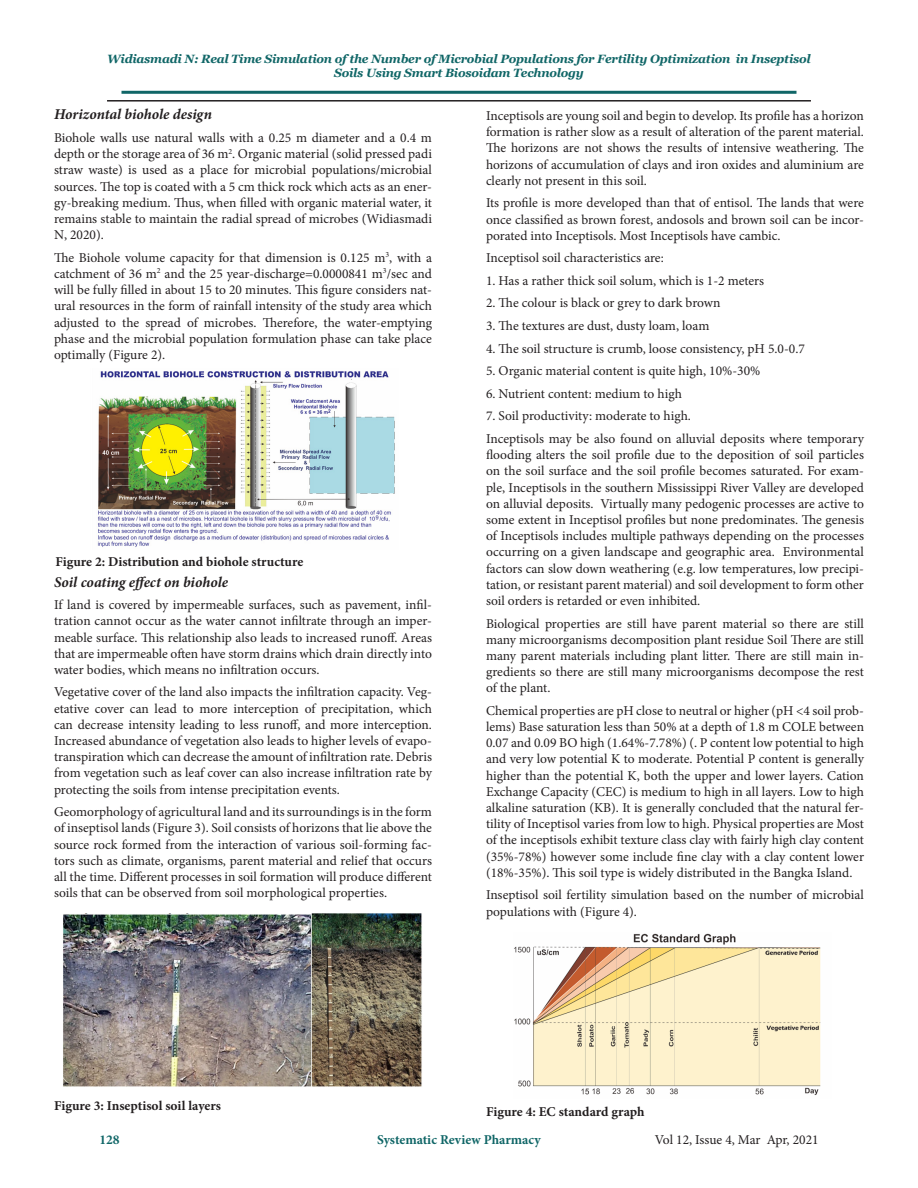
<style>
.page{position:relative;width:918px;height:1188px;background:#fff}
.page>*{position:absolute;margin:0;border:0;box-sizing:border-box;transform-origin:0 0}
.t1{font:italic 700 15px "Minion Pro";letter-spacing:-.005em;color:#231f20}
.t2{font:13.5px/16.2px "Minion Pro";color:#231f20;text-align:justify}
.t3{font:700 13.5px "Minion Pro";color:#231f20}
.t4{font:700 13.5px "Minion Pro";color:#106667}
.t5{font:italic 700 12px/14.4px "Georgia";letter-spacing:-.02em;color:#106667;text-align:center}
</style>
<div class="page">
<hr style="left:122px;top:91px;width:674px;height:3px;background:#106667">
<hr style="left:107px;top:100px;width:704px;height:2px;background:#231f20">
<img style="left:97px;top:371px;width:298px;height:176px">
<img style="left:63px;top:914px;width:359px;height:173px">
<img style="left:514px;top:933px;width:307px;height:162px">
<p class="t5" style="left:107px;top:52px;width:705px">Widiasmadi N: Real Time Simulation of the Number of Microbial Populations for Fertility Optimization in Inseptisol<br>Soils Using Smart Biosoidam Technology</p>
<p class="t1" style="left:54px;top:104px;width:159px">Horizontal biohole design</p>
<p class="t2" style="left:54px;top:130px;width:380px">Biohole walls use natural walls with a 0.25 m diameter and a 0.4 m depth or the storage area of 36 m<sup>2</sup>. Organic material (solid pressed padi straw waste) is used as a place for microbial populations/microbial sources. The top is coated with a 5 cm thick rock which acts as an ener&shy;gy-breaking medium. Thus, when filled with organic material water, it remains stable to maintain the radial spread of microbes (Widiasmadi N, 2020).</p>
<p class="t2" style="left:54px;top:249px;width:380px">The Biohole volume capacity for that dimension is 0.125 m<sup>3</sup>, with a catchment of 36 m<sup>2</sup> and the 25 year-discharge=0.0000841 m<sup>3</sup>/sec and will be fully filled in about 15 to 20 minutes. This figure considers nat&shy;ural resources in the form of rainfall intensity of the study area which adjusted to the spread of microbes. Therefore, the water-emptying phase and the microbial population formulation phase can take place optimally (Figure 2).</p>
<p class="t3" style="left:55px;top:552px;width:249px">Figure 2: Distribution and biohole structure</p>
<p class="t1" style="left:54px;top:571px;width:176px">Soil coating effect on biohole</p>
<p class="t2" style="left:54px;top:597px;width:380px">If land is covered by impermeable surfaces, such as pavement, infil&shy;tration cannot occur as the water cannot infiltrate through an imper&shy;meable surface. This relationship also leads to increased runoff. Areas that are impermeable often have storm drains which drain directly into water bodies, which means no infiltration occurs.</p>
<p class="t2" style="left:54px;top:684px;width:380px">Vegetative cover of the land also impacts the infiltration capacity. Veg&shy;etative cover can lead to more interception of precipitation, which can decrease intensity leading to less runoff, and more interception.<br>Increased abundance of vegetation also leads to higher levels of evapo&shy;transpiration which can decrease the amount of infiltration rate. Debris from vegetation such as leaf cover can also increase infiltration rate by protecting the soils from intense precipitation events.</p>
<p class="t2" style="left:54px;top:804px;width:380px">Geomorphology of agricultural land and its surroundings is in the form of inseptisol lands (Figure 3). Soil consists of horizons that lie above the source rock formed from the interaction of various soil-forming fac&shy;tors such as climate, organisms, parent material and relief that occurs all the time. Different processes in soil formation will produce different soils that can be observed from soil morphological properties.</p>
<p class="t2" style="left:486px;top:108px;width:380px">Inceptisols are young soil and begin to develop. Its profile has a horizon formation is rather slow as a result of alteration of the parent material.<br>The horizons are not shows the results of intensive weathering. The horizons of accumulation of clays and iron oxides and aluminium are clearly not present in this soil.</p>
<p class="t2" style="left:486px;top:195px;width:380px">Its profile is more developed than that of entisol. The lands that were once classified as brown forest, andosols and brown soil can be incor&shy;porated into Inceptisols. Most Inceptisols have cambic.</p>
<p class="t2" style="left:486px;top:250px;width:179px">Inceptisol soil characteristics are:</p>
<p class="t2" style="left:486px;top:273px;width:280px">1. Has a rather thick soil solum, which is 1-2 meters</p>
<p class="t2" style="left:486px;top:295px;width:236px">2. The colour is black or grey to dark brown</p>
<p class="t2" style="left:486px;top:318px;width:225px">3. The textures are dust, dusty loam, loam</p>
<p class="t2" style="left:486px;top:340px;width:320px">4. The soil structure is crumb, loose consistency, pH 5.0-0.7</p>
<p class="t2" style="left:486px;top:363px;width:276px">5. Organic material content is quite high, 10%-30%</p>
<p class="t2" style="left:486px;top:385px;width:197px">6. Nutrient content: medium to high</p>
<p class="t2" style="left:486px;top:408px;width:207px">7. Soil productivity: moderate to high.</p>
<p class="t2" style="left:486px;top:431px;width:380px">Inceptisols may be also found on alluvial deposits where temporary flooding alters the soil profile due to the deposition of soil particles on the soil surface and the soil profile becomes saturated. For exam&shy;ple, Inceptisols in the southern Mississippi River Valley are developed on alluvial deposits. Virtually many pedogenic processes are active to some extent in Inceptisol profiles but none predominates. The genesis of Inceptisols includes multiple pathways depending on the processes occurring on a given landscape and geographic area. Environmental factors can slow down weathering (e.g. low temperatures, low precipi&shy;tation, or resistant parent material) and soil development to form other soil orders is retarded or even inhibited.</p>
<p class="t2" style="left:486px;top:615px;width:380px">Biological properties are still have parent material so there are still many microorganisms decomposition plant residue Soil There are still many parent materials including plant litter. There are still main in&shy;gredients so there are still many microorganisms decompose the rest of the plant.</p>
<p class="t2" style="left:486px;top:703px;width:380px">Chemical properties are pH close to neutral or higher (pH &lt;4 soil prob&shy;lems) Base saturation less than 50% at a depth of 1.8 m COLE between 0.07 and 0.09 BO high (1.64%-7.78%) (. P content low potential to high and very low potential K to moderate. Potential P content is generally higher than the potential K, both the upper and lower layers. Cation Exchange Capacity (CEC) is medium to high in all layers. Low to high alkaline saturation (KB). It is generally concluded that the natural fer&shy;tility of Inceptisol varies from low to high. Physical properties are Most of the inceptisols exhibit texture class clay with fairly high clay content (35%-78%) however some include fine clay with a clay content lower (18%-35%). This soil type is widely distributed in the Bangka Island.</p>
<p class="t2" style="left:486px;top:887px;width:380px">Inseptisol soil fertility simulation based on the number of microbial populations with (Figure 4).</p>
<p class="t3" style="left:54px;top:1096px;width:169px">Figure 3: Inseptisol soil layers</p>
<p class="t3" style="left:486px;top:1102px;width:160px">Figure 4: EC standard graph</p>
<p class="t4" style="left:99px;top:1130px;width:22px">128</p>
<p class="t4" style="left:377px;top:1130px;width:165px">Systematic Review Pharmacy</p>
<p class="t2" style="left:655px;top:1131px;width:165px">Vol 12, Issue 4, Mar Apr, 2021</p>
</div>
